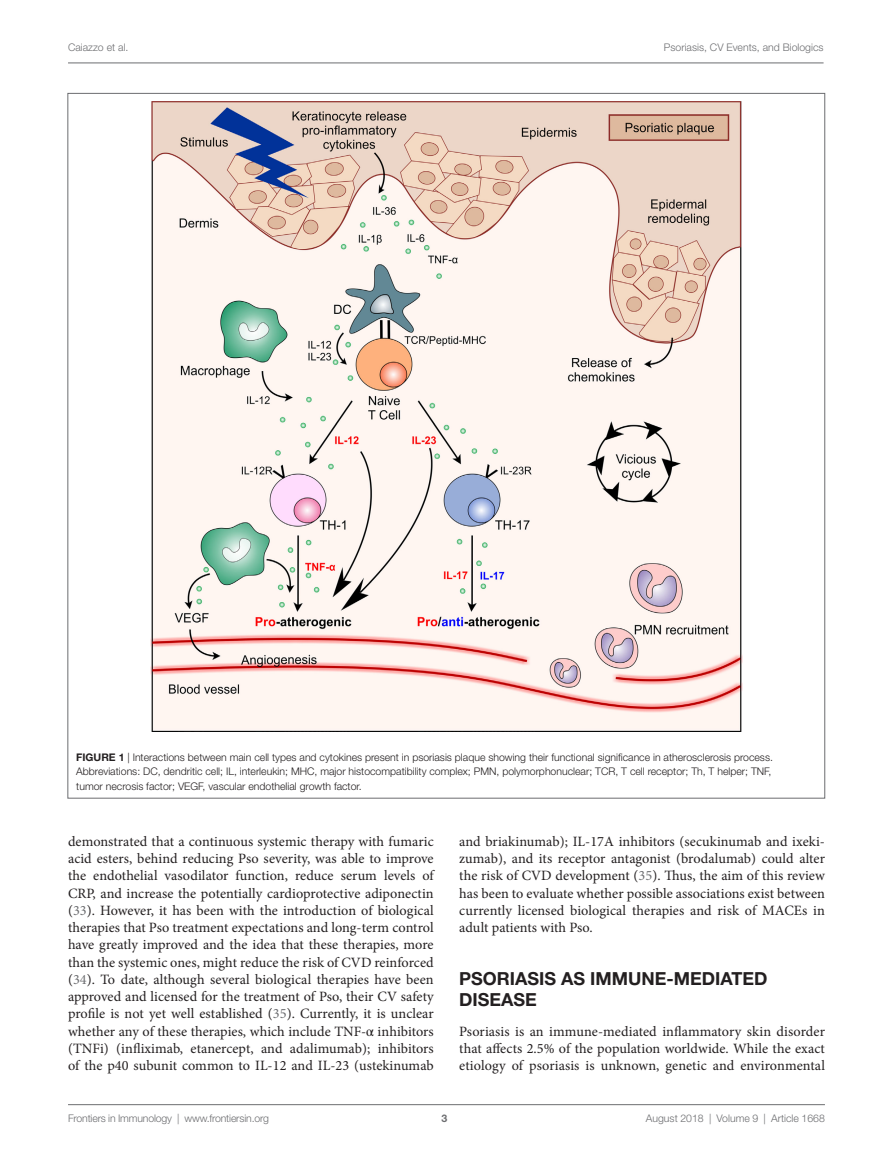
<style>
.page{position:relative;width:893px;height:1170px;background:#fff}
.page>*{position:absolute;margin:0;border:0;box-sizing:border-box;transform-origin:0 0}
.t1{font:700 18px/21px "Helvetica Neue LT Std";color:#231f20}
.t2{font:14.25px/17.2px "Minion Pro";letter-spacing:.005em;color:#231f20;text-align:justify}
.t3{font:300 10.5px/14.2px "Helvetica Neue LT Std";color:#231f20}
.t4{font:300 10.5px "Helvetica Neue LT Std";color:#6c6d70}
.t5{font:700 10.5px "Helvetica Neue LT Std";color:#6c6d70}
.s1{font-weight:700}
.s2{color:#6c6d70}
.s3{font-family:"STIX General"}
</style>
<div class="page">
<img style="left:150px;top:102px;width:592px;height:629px">
<hr style="left:68px;top:1104px;width:757px;height:1px;background:#6c6d70">
<hr style="left:68px;top:63px;width:755px;height:1px;background:#6c6d70">
<p class="t4" style="left:68px;top:41px;width:62px">Caiazzo et al.</p>
<p class="t4" style="left:664px;top:41px;width:161px">Psoriasis, CV Events, and Biologics</p>
<p class="t3" style="left:76px;top:750px;width:698px"><span class="s1">FIGURE 1</span> | Interactions between main cell types and cytokines present in psoriasis plaque showing their functional significance in atherosclerosis process.<br>Abbreviations: DC, dendritic cell; IL, interleukin; MHC, major histocompatibility complex; PMN, polymorphonuclear; TCR, T cell receptor; Th, T helper; TNF, tumor necrosis factor; VEGF, vascular endothelial growth factor.</p>
<p class="t2" style="left:68px;top:832px;width:367px">demonstrated that a continuous systemic therapy with fumaric acid esters, behind reducing Pso severity, was able to improve the endothelial vasodilator function, reduce serum levels of CRP, and increase the potentially cardioprotective adiponectin (<span class="s2">33</span>). However, it has been with the introduction of biological therapies that Pso treatment expectations and long-term control have greatly improved and the idea that these therapies, more than the systemic ones, might reduce the risk of CVD reinforced (<span class="s2">34</span>). To date, although several biological therapies have been approved and licensed for the treatment of Pso, their CV safety profile is not yet well established (<span class="s2">35</span>). Currently, it is unclear whether any of these therapies, which include TNF-<span class="s3">α</span> inhibitors (TNFi) (infliximab, etanercept, and adalimumab); inhibitors of the p40 subunit common to IL-12 and IL-23 (ustekinumab</p>
<p class="t2" style="left:459px;top:832px;width:367px">and briakinumab); IL-17A inhibitors (secukinumab and ixeki&shy;zumab), and its receptor antagonist (brodalumab) could alter the risk of CVD development (<span class="s2">35</span>). Thus, the aim of this review has been to evaluate whether possible associations exist between currently licensed biological therapies and risk of MACEs in adult patients with Pso.</p>
<p class="t1" style="left:459px;top:967px;width:310px">PSORIASIS AS IMMUNE-MEDIATED<br>DISEASE</p>
<p class="t2" style="left:459px;top:1022px;width:367px">Psoriasis is an immune-mediated inflammatory skin disorder that affects 2.5% of the population worldwide. While the exact etiology of psoriasis is unknown, genetic and environmental</p>
<p class="t4" style="left:68px;top:1111px;width:203px">Frontiers in Immunology | www.frontiersin.org</p>
<p class="t4" style="left:646px;top:1111px;width:181px">August 2018 | Volume 9 | Article 1668</p>
<p class="t5" style="left:441px;top:1111px;width:7px">3</p>
</div>
